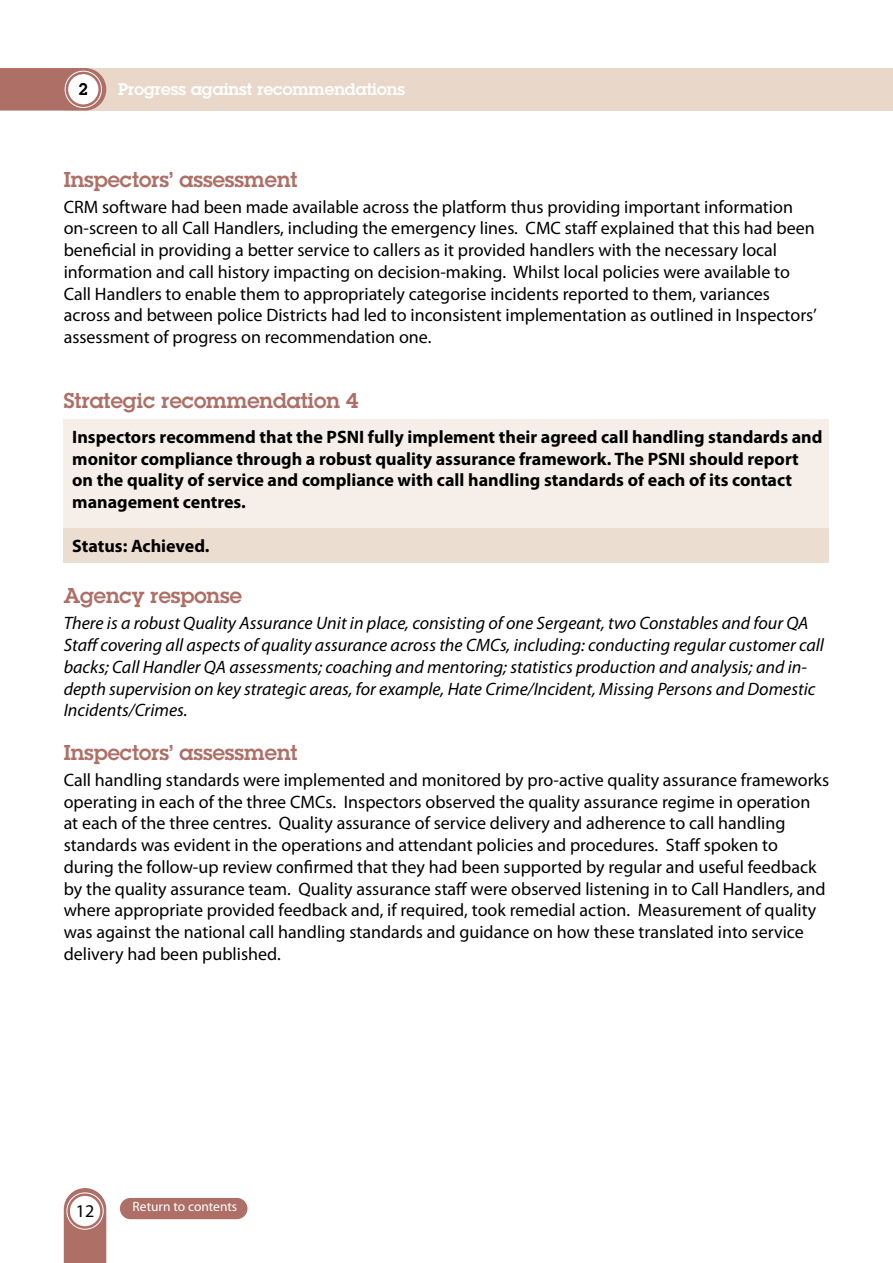
<style>
.page{position:relative;width:893px;height:1263px;background:#fff}
.page>*{position:absolute;margin:0;border:0;box-sizing:border-box;transform-origin:0 0}
.t1{font:600 21px "Lubalin Graph";color:#ae6f67}
.t2{font:18px/21.8px "Myriad Pro";color:#000}
.t3{font:italic 18px/21.8px "Myriad Pro";color:#000}
.t4{font:700 18px/21.8px "Myriad Pro";color:#000}
.t5{font:600 16.5px "Lubalin Graph";color:#fff}
.t6{font:600 16.5px "Lubalin Graph";color:#000}
.t7{font:13.5px "Myriad Pro";color:#fff}
</style>
<div class="page">
<div style="left:64px;top:419px;width:765px;height:109px;background:#f6efe9"></div>
<div style="left:65px;top:68px;width:828px;height:43px;background:#e9d8ca"></div>
<svg style="left:0;top:68px;width:106px;height:43px;background:#b37870"></svg>
<div style="left:65px;top:71px;width:37px;height:37px;border:1px solid #fff;border-radius:50%"></div>
<div style="left:68px;top:74px;width:30px;height:30px;background:#fff;border-radius:50%"></div>
<svg style="left:64px;top:1188px;width:42px;height:75px;background:#b77f78"></svg>
<div style="left:66px;top:1192px;width:38px;height:37px;border:1px solid #fff;border-radius:50%"></div>
<div style="left:70px;top:1196px;width:30px;height:30px;background:#fff;border-radius:50%"></div>
<div style="left:120px;top:1198px;width:127px;height:21px;background:#ae6f67;border-radius:11px"></div>
<div style="left:64px;top:528px;width:765px;height:34px;background:#ecddd1"></div>
<p class="t6" style="left:79px;top:78px;width:11px">2</p>
<p class="t5" style="left:118px;top:78px;width:288px">Progress against recommendations</p>
<p class="t1" style="left:64px;top:165px;width:235px">Inspectors’ assessment</p>
<p class="t2" style="left:64px;top:195px;width:755px">CRM software had been made available across the platform thus providing important information on-screen to all Call Handlers, including the emergency lines. CMC staff explained that this had been beneficial in providing a better service to callers as it provided handlers with the necessary local information and call history impacting on decision-making. Whilst local policies were available to Call Handlers to enable them to appropriately categorise incidents reported to them, variances across and between police Districts had led to inconsistent implementation as outlined in Inspectors’ assessment of progress on recommendation one.</p>
<p class="t1" style="left:64px;top:387px;width:296px">Strategic recommendation 4</p>
<p class="t4" style="left:72px;top:425px;width:752px">Inspectors recommend that the PSNI fully implement their agreed call handling standards and monitor compliance through a robust quality assurance framework. The PSNI should report on the quality of service and compliance with call handling standards of each of its contact management centres.</p>
<p class="t4" style="left:72px;top:534px;width:139px">Status: Achieved.</p>
<p class="t1" style="left:64px;top:582px;width:180px">Agency response</p>
<p class="t3" style="left:64px;top:612px;width:762px">There is a robust Quality Assurance Unit in place, consisting of one Sergeant, two Constables and four QA Staff covering all aspects of quality assurance across the CMCs, including: conducting regular customer call backs; Call Handler QA assessments; coaching and mentoring; statistics production and analysis; and in&shy;depth supervision on key strategic areas, for example, Hate Crime/Incident, Missing Persons and Domestic Incidents/Crimes.</p>
<p class="t1" style="left:64px;top:738px;width:235px">Inspectors’ assessment</p>
<p class="t2" style="left:64px;top:769px;width:767px">Call handling standards were implemented and monitored by pro-active quality assurance frameworks operating in each of the three CMCs. Inspectors observed the quality assurance regime in operation at each of the three centres. Quality assurance of service delivery and adherence to call handling standards was evident in the operations and attendant policies and procedures. Staff spoken to during the follow-up review confirmed that they had been supported by regular and useful feedback by the quality assurance team. Quality assurance staff were observed listening in to Call Handlers, and where appropriate provided feedback and, if required, took remedial action. Measurement of quality was against the national call handling standards and guidance on how these translated into service delivery had been published.</p>
<p class="t2" style="left:76px;top:1199px;width:20px">12</p>
<p class="t7" style="left:133px;top:1198px;width:106px">Return to contents</p>
</div>
